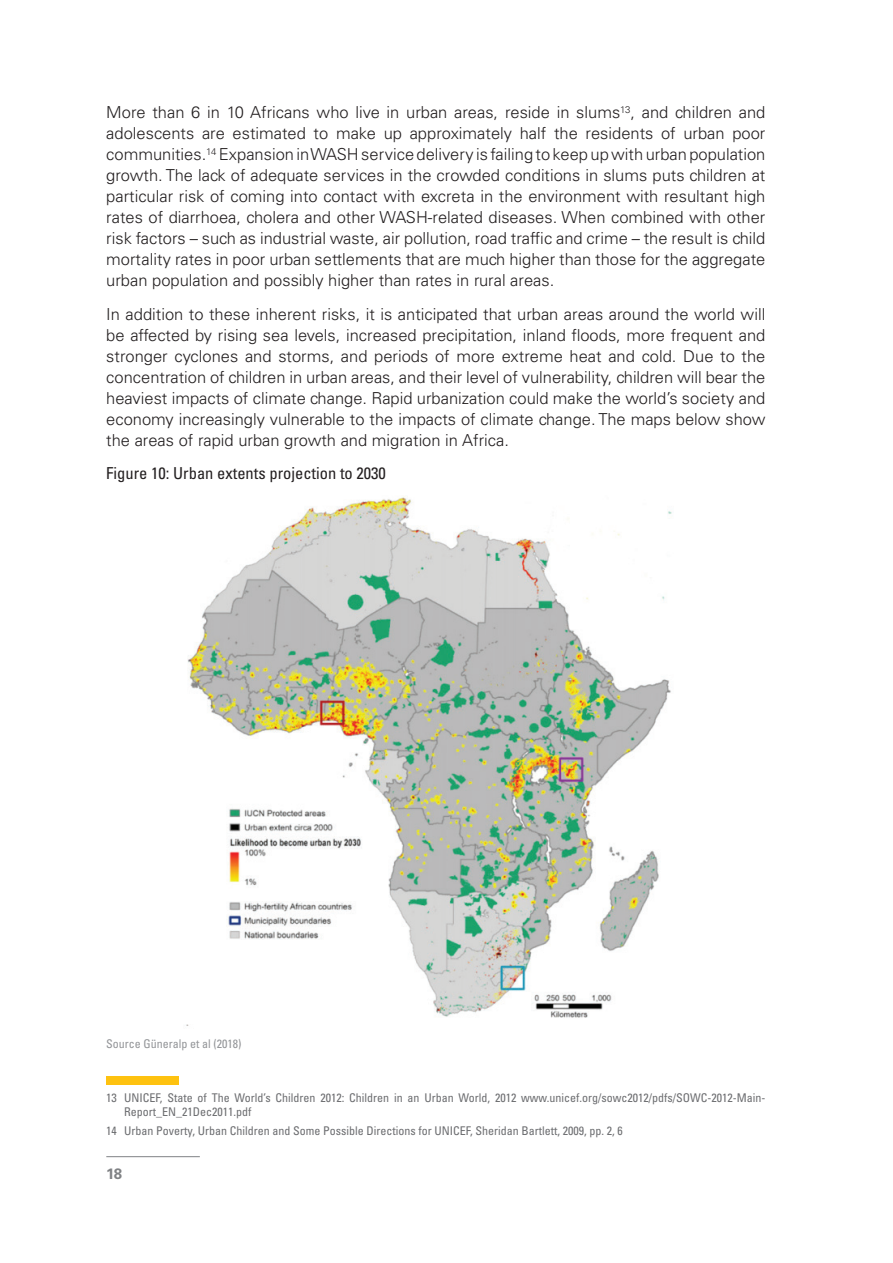
<style>
.page{position:relative;width:893px;height:1263px;background:#fff}
.page>*{position:absolute;margin:0;border:0;box-sizing:border-box;transform-origin:0 0}
.t1{font:300 16.5px/21px "Univers LT Std";color:#231f20;text-align:justify}
.t2{font:condensed 16.5px "Univers LT Std";color:#231f20}
.t3{font:700 15px "Univers LT Std";color:#808285}
.t4{font:condensed 12px/14.4px "Univers LT Std";color:#6c6d70}
.t5{font:condensed 12px "Univers LT Std";color:#939598}
</style>
<div class="page">
<hr style="left:106px;top:1156px;width:94px;height:1px;background:#808285">
<img style="left:186px;top:496px;width:486px;height:530px">
<div style="left:106px;top:1076px;width:73px;height:8px;background:#fec210"></div>
<p class="t1" style="left:106px;top:102px;width:661px">More than 6 in 10 Africans who live in urban areas, reside in slums<sup>13</sup>, and children and adolescents are estimated to make up approximately half the residents of urban poor communities.<sup>14</sup> Expansion in WASH service delivery is failing to keep up with urban population growth. The lack of adequate services in the crowded conditions in slums puts children at particular risk of coming into contact with excreta in the environment with resultant high rates of diarrhoea, cholera and other WASH-related diseases. When combined with other risk factors – such as industrial waste, air pollution, road traffic and crime – the result is child mortality rates in poor urban settlements that are much higher than those for the aggregate urban population and possibly higher than rates in rural areas.</p>
<p class="t1" style="left:106px;top:304px;width:661px">In addition to these inherent risks, it is anticipated that urban areas around the world will be affected by rising sea levels, increased precipitation, inland floods, more frequent and stronger cyclones and storms, and periods of more extreme heat and cold. Due to the concentration of children in urban areas, and their level of vulnerability, children will bear the heaviest impacts of climate change. Rapid urbanization could make the world’s society and economy increasingly vulnerable to the impacts of climate change. The maps below show the areas of rapid urban growth and migration in Africa.</p>
<p class="t2" style="left:106px;top:462px;width:281px">Figure 10: Urban extents projection to 2030</p>
<p class="t5" style="left:106px;top:1036px;width:137px">Source Güneralp et al (2018)</p>
<p class="t4" style="left:124px;top:1090px;width:643px;text-indent:-18px">13 UNICEF, State of The World’s Children 2012: Children in an Urban World, 2012 www.unicef.org/sowc2012/pdfs/SOWC-2012-Main-<br>Report_EN_21Dec2011.pdf</p>
<p class="t4" style="left:106px;top:1123px;width:518px">14 Urban Poverty, Urban Children and Some Possible Directions for UNICEF, Sheridan Bartlett, 2009, pp. 2, 6</p>
<p class="t3" style="left:106px;top:1165px;width:17px">18</p>
</div>
